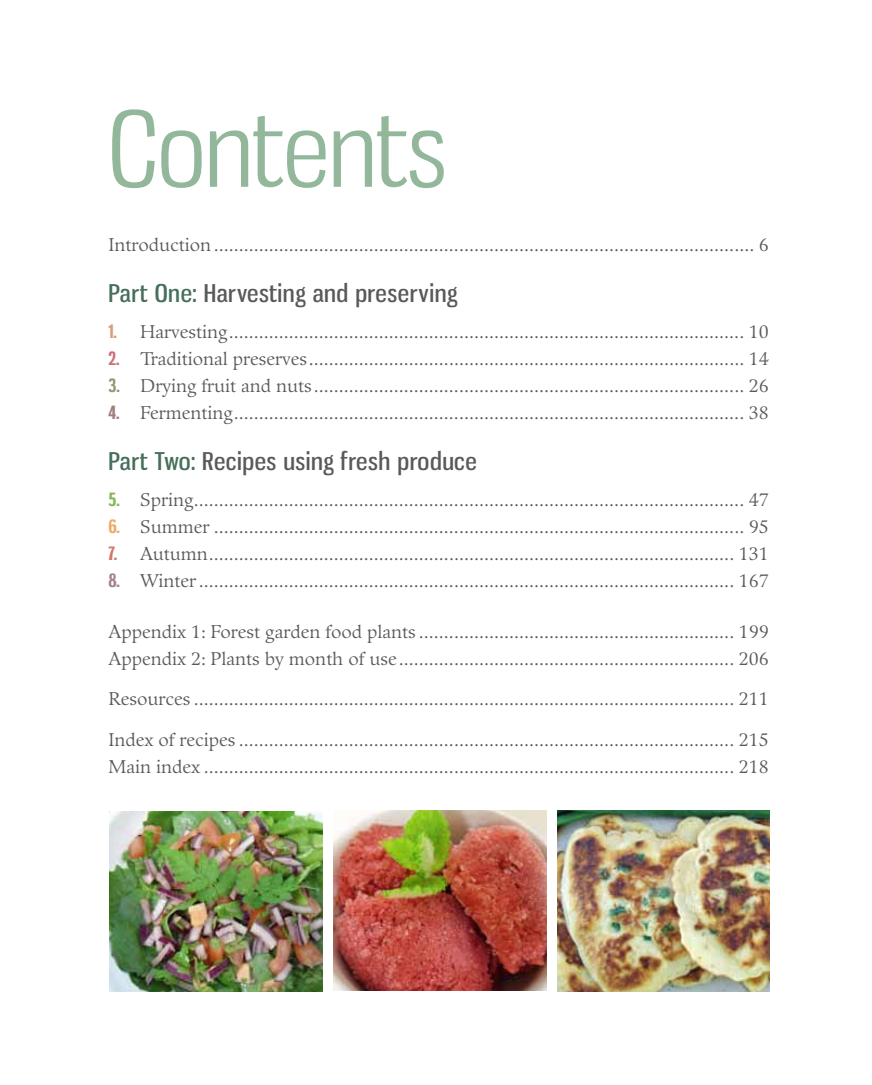
<style>
.page{position:relative;width:872px;height:1085px;background:#fff}
.page>*{position:absolute;margin:0;border:0;box-sizing:border-box;transform-origin:0 0}
.t1{font:102px "Gnuolane Bk";color:#93b79a;scale:1.07 1}
.t2{font:24px "Gnuolane Rg";letter-spacing:.02em;color:#58595b;scale:1.15 1}
.t3{font:18px/27px "Guardi";color:#58595b}
.s1{color:#466e5a}
.s2{font-family:"Gnuolane Rg";font-weight:700;color:#d99c77}
.s3{font-family:"Gnuolane Rg";font-weight:700;color:#cb707a}
.s4{font-family:"Gnuolane Rg";font-weight:700;color:#929873}
.s5{font-family:"Gnuolane Rg";font-weight:700;color:#a17e7d}
.s6{font-family:"Gnuolane Rg";font-weight:700;color:#88b759}
.s7{font-family:"Gnuolane Rg";font-weight:700;color:#ebac67}
.s8{font-family:"Gnuolane Rg";font-weight:700;color:#d57565}
.s9{font-family:"Gnuolane Rg";font-weight:700;color:#a58294}
</style>
<div class="page">
<img style="left:333px;top:810px;width:213px;height:180px">
<img style="left:110px;top:811px;width:212px;height:180px">
<img style="left:557px;top:810px;width:213px;height:181px">
<h1 class="t1" style="left:109px;top:87px;width:318px">Contents</h1>
<p class="t3" style="left:109px;top:232px;width:662px">Introduction............................................................................................................ 6</p>
<h2 class="t2" style="left:109px;top:279px;width:305px"><span class="s1">Part One:</span> Harvesting and preserving</h2>
<p class="t3" style="left:109px;top:318px;width:662px"><span class="s2">1.</span> Harvesting....................................................................................................... 10</p>
<p class="t3" style="left:109px;top:345px;width:662px"><span class="s3">2.</span> Traditional preserves....................................................................................... 14</p>
<p class="t3" style="left:109px;top:372px;width:662px"><span class="s4">3.</span> Drying fruit and nuts ...................................................................................... 26</p>
<p class="t3" style="left:109px;top:399px;width:662px"><span class="s5">4.</span> Fermenting...................................................................................................... 38</p>
<h2 class="t2" style="left:109px;top:446px;width:322px"><span class="s1">Part Two:</span> Recipes using fresh produce</h2>
<p class="t3" style="left:109px;top:486px;width:662px"><span class="s6">5.</span> Spring.............................................................................................................. 47</p>
<p class="t3" style="left:109px;top:513px;width:662px"><span class="s7">6.</span> Summer .......................................................................................................... 95</p>
<p class="t3" style="left:109px;top:540px;width:662px"><span class="s8">7.</span> Autumn......................................................................................................... 131</p>
<p class="t3" style="left:109px;top:567px;width:662px"><span class="s9">8.</span> Winter........................................................................................................... 167</p>
<p class="t3" style="left:109px;top:618px;width:662px">Appendix 1: Forest garden food plants ............................................................... 199<br>Appendix 2: Plants by month of use ................................................................... 206</p>
<p class="t3" style="left:109px;top:685px;width:662px">Resources ............................................................................................................ 211</p>
<p class="t3" style="left:109px;top:726px;width:662px">Index of recipes ................................................................................................... 215<br>Main index .......................................................................................................... 218</p>
</div>
